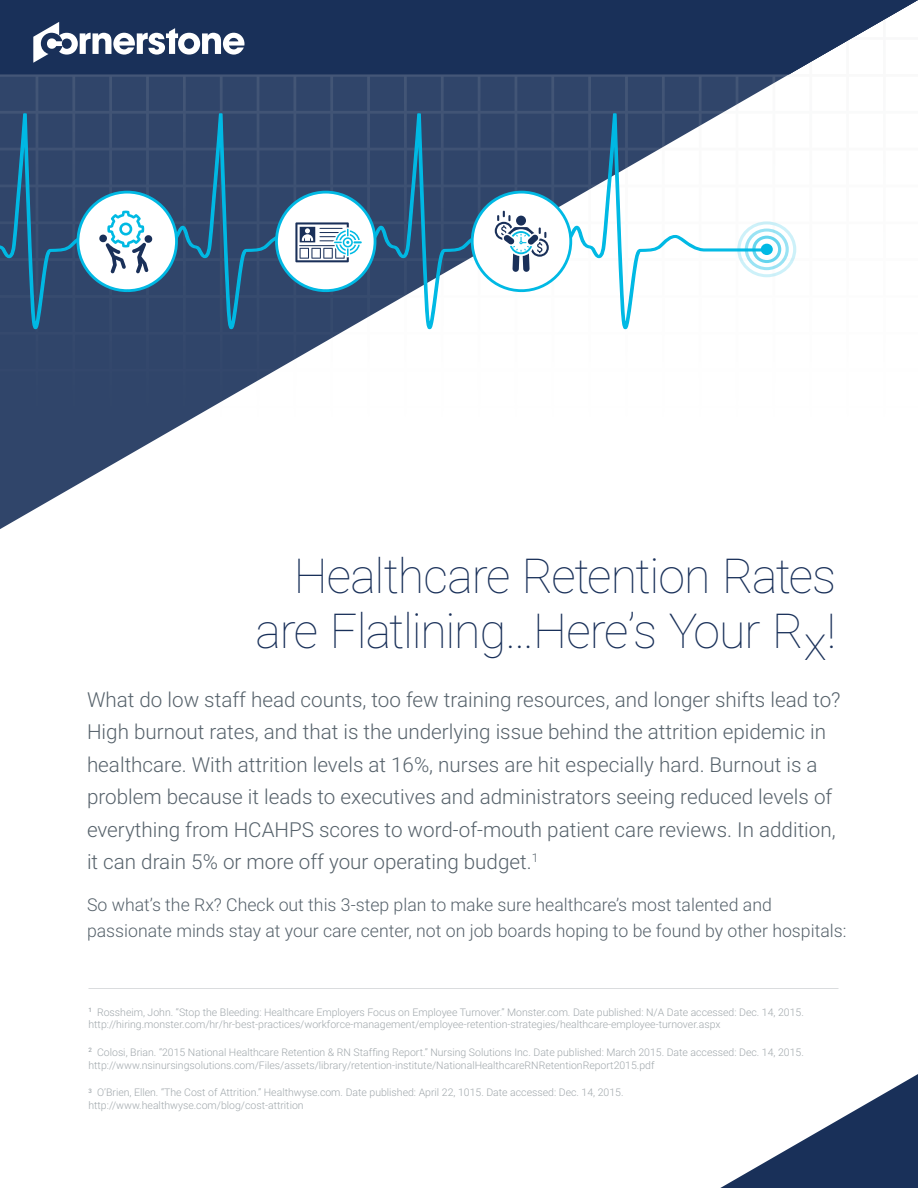
<style>
.page{position:relative;width:918px;height:1188px;background:#fff}
.page>*{position:absolute;margin:0;border:0;box-sizing:border-box;transform-origin:0 0}
.t1{font:100 48.3px/55.2px "Roboto";letter-spacing:-.025em;color:#193059;text-align:right}
.t2{font:300 20.7px/32.4px "Roboto";color:#43505a}
.t3{font:300 17.7px/26.5px "Roboto";color:#43505a}
.t4{font:300 10.5px/12.6px "Roboto";color:#a1a8ac}
</style>
<div class="page">
<svg style="left:720px;top:1074px;width:198px;height:114px"></svg>
<svg style="left:0;top:74px;width:797px;height:446px"></svg>
<svg style="left:0;top:0;width:918px;height:74px;fill:#193059"></svg>
<svg style="left:33px;top:22px;width:211px;height:41px"></svg>
<svg style="left:767px;top:221px;width:29px;height:56px"></svg>
<svg style="left:0;top:109px;width:767px;height:222px"></svg>
<div style="left:275px;top:191px;width:101px;height:101px;background:#fff;border:3px solid #00b9e4;border-radius:50%"></div>
<div style="left:77px;top:191px;width:101px;height:101px;background:#fff;border:3px solid #00b9e4;border-radius:50%"></div>
<div style="left:471px;top:191px;width:101px;height:101px;background:#fff;border:3px solid #00b9e4;border-radius:50%"></div>
<svg style="left:295px;top:222px;width:67px;height:40px"></svg>
<svg style="left:99px;top:211px;width:54px;height:62px"></svg>
<svg style="left:495px;top:211px;width:54px;height:61px"></svg>
<hr style="left:88px;top:988px;width:750px;height:1px;background:#dadcde">
<h1 class="t1" style="left:255px;top:546px;width:582px">Healthcare Retention Rates are Flatlining…Here’s Your Rx!</h1>
<p class="t2" style="left:87px;top:683px;width:755px">What do low staff head counts, too few training resources, and longer shifts lead to?<br>High burnout rates, and that is the underlying issue behind the attrition epidemic in healthcare. With attrition levels at 16%, nurses are hit especially hard. Burnout is a problem because it leads to executives and administrators seeing reduced levels of everything from HCAHPS scores to word-of-mouth patient care reviews. In addition, it can drain 5% or more off your operating budget.<sup>1</sup></p>
<h3 class="t3" style="left:87px;top:890px;width:761px">So what’s the Rx? Check out this 3-step plan to make sure healthcare’s most talented and passionate minds stay at your care center, not on job boards hoping to be found by other hospitals:</h3>
<p class="t4" style="left:88px;top:1005px;width:717px"><sup>1</sup> Rossheim, John. “Stop the Bleeding: Healthcare Employers Focus on Employee Turnover.” Monster.com. Date published: N/A Date accessed: Dec. 14, 2015. http://hiring.monster.com/hr/hr-best-practices/workforce-management/employee-retention-strategies/healthcare-employee-turnover.aspx</p>
<p class="t4" style="left:88px;top:1046px;width:717px"><sup>2</sup> Colosi, Brian. “2015 National Healthcare Retention &amp; RN Staffing Report.” Nursing Solutions Inc. Date published: March 2015. Date accessed: Dec. 14, 2015. http://www.nsinursingsolutions.com/Files/assets/library/retention-institute/NationalHealthcareRNRetentionReport2015.pdf</p>
<p class="t4" style="left:88px;top:1086px;width:537px"><sup>3</sup> O’Brien, Ellen. “The Cost of Attrition.” Healthwyse.com. Date published: April 22, 1015. Date accessed: Dec. 14, 2015. http://www.healthwyse.com/blog/cost-attrition</p>
</div>
